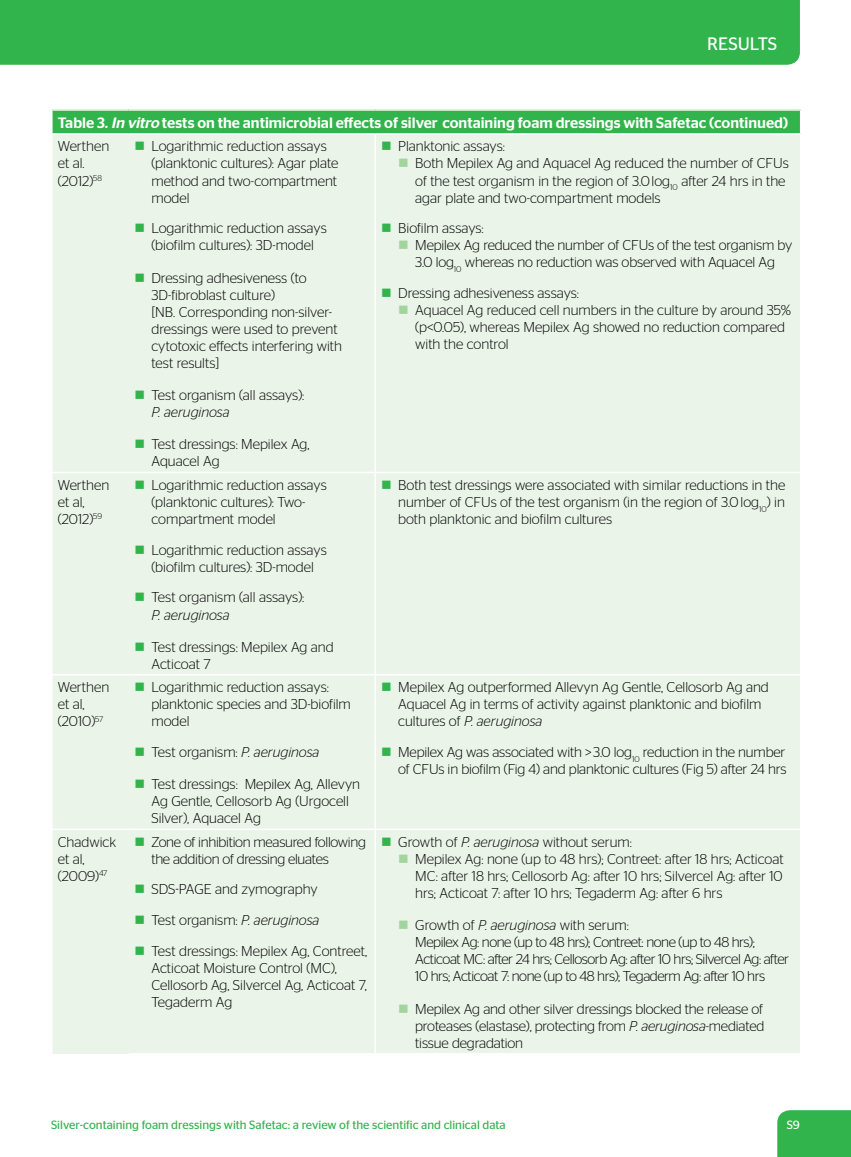
<style>
.page{position:relative;width:851px;height:1157px;background:#fff}
.page>*{position:absolute;margin:0;border:0;box-sizing:border-box;transform-origin:0 0}
.t1{font:18px "Stag Sans";color:#fff}
.t2{font:500 15px "Stag Sans";color:#fff}
.t3{font:300 14.25px/17.1px "Stag Sans";color:#000}
.t4{font:300 14.25px/17.1px "Stag Sans";letter-spacing:-.03em;color:#000}
.t5{font:300 14.25px/17.1px "Stag Sans";letter-spacing:-.02em;color:#000}
.t6{font:italic 300 14.25px "Stag Sans";color:#000}
.t7{font:12px "Stag Sans";color:#32b44c}
.t8{font:12px "Stag Sans";color:#fff}
.s1{font-style:italic}
.s2{color:#32b44c}
.s3{color:#a2d49e}
</style>
<div class="page">
<div style="left:0;top:0;width:799px;height:65px;background:#32b44c"></div>
<div style="left:777px;top:1110px;width:73px;height:47px;background:#32b44c"></div>
<div style="left:52px;top:110px;width:748px;height:24px;background:#32b44c"></div>
<div style="left:128px;top:134px;width:247px;height:338px;background:#eaf4e8"></div>
<div style="left:375px;top:134px;width:425px;height:338px;background:#eaf4e8"></div>
<div style="left:128px;top:472px;width:247px;height:202px;background:#eaf4e8"></div>
<div style="left:375px;top:472px;width:425px;height:202px;background:#eaf4e8"></div>
<div style="left:128px;top:674px;width:247px;height:155px;background:#eaf4e8"></div>
<div style="left:375px;top:674px;width:425px;height:155px;background:#eaf4e8"></div>
<div style="left:128px;top:829px;width:247px;height:224px;background:#eaf4e8"></div>
<div style="left:375px;top:829px;width:425px;height:224px;background:#eaf4e8"></div>
<hr style="left:51px;top:111px;width:2px;height:22px;background:#fff">
<hr style="left:51px;top:109px;width:77px;height:2px;background:#fff">
<hr style="left:128px;top:109px;width:247px;height:2px;background:#fff">
<hr style="left:375px;top:109px;width:426px;height:2px;background:#fff">
<hr style="left:799px;top:473px;width:2px;height:201px;background:#fff">
<hr style="left:374px;top:473px;width:2px;height:201px;background:#fff">
<hr style="left:128px;top:473px;width:1px;height:201px;background:#fff">
<hr style="left:799px;top:135px;width:2px;height:337px;background:#fff">
<hr style="left:374px;top:135px;width:2px;height:337px;background:#fff">
<hr style="left:128px;top:135px;width:1px;height:337px;background:#fff">
<hr style="left:799px;top:675px;width:2px;height:153px;background:#fff">
<hr style="left:374px;top:675px;width:2px;height:153px;background:#fff">
<hr style="left:128px;top:675px;width:1px;height:153px;background:#fff">
<hr style="left:799px;top:830px;width:2px;height:223px;background:#fff">
<hr style="left:374px;top:830px;width:2px;height:223px;background:#fff">
<hr style="left:128px;top:830px;width:1px;height:223px;background:#fff">
<hr style="left:799px;top:111px;width:2px;height:22px;background:#fff">
<div style="left:52px;top:134px;width:76px;height:338px;background:#eaf4e8"></div>
<div style="left:52px;top:472px;width:76px;height:202px;background:#eaf4e8"></div>
<div style="left:52px;top:674px;width:76px;height:155px;background:#eaf4e8"></div>
<div style="left:52px;top:829px;width:76px;height:224px;background:#eaf4e8"></div>
<hr style="left:51px;top:828px;width:77px;height:2px;background:#fff">
<hr style="left:51px;top:830px;width:2px;height:223px;background:#fff">
<hr style="left:128px;top:828px;width:247px;height:2px;background:#fff">
<hr style="left:375px;top:828px;width:426px;height:2px;background:#fff">
<hr style="left:51px;top:674px;width:77px;height:1px;background:#fff">
<hr style="left:51px;top:675px;width:2px;height:153px;background:#fff">
<hr style="left:128px;top:674px;width:247px;height:1px;background:#fff">
<hr style="left:375px;top:674px;width:426px;height:1px;background:#fff">
<hr style="left:51px;top:135px;width:2px;height:337px;background:#fff">
<hr style="left:51px;top:472px;width:77px;height:1px;background:#fff">
<hr style="left:51px;top:473px;width:2px;height:201px;background:#fff">
<hr style="left:128px;top:472px;width:247px;height:1px;background:#fff">
<hr style="left:375px;top:472px;width:426px;height:1px;background:#fff">
<hr style="left:51px;top:133px;width:77px;height:2px;background:#fff">
<hr style="left:128px;top:133px;width:247px;height:2px;background:#fff">
<hr style="left:375px;top:133px;width:426px;height:2px;background:#fff">
<p class="t1" style="left:707px;top:34px;width:72px">RESULTS</p>
<p class="t2" style="left:58px;top:114px;width:731px">Table 3. <span class="s1">In vitro</span> tests on the antimicrobial efects of silver containing foam dressings with Safetac (continued)</p>
<p class="t3" style="left:58px;top:138px;width:53px">Werthen et al. (2012)<sup>58</sup></p>
<p class="t3" style="left:381px;top:138px;width:125px"><span class="s2">■</span> Planktonic assays:</p>
<p class="t3" style="left:151px;top:138px;width:188px;text-indent:-17px"><span class="s2">■</span> Logarithmic reduction assays (planktonic cultures): Agar plate method and two-compartment model</p>
<p class="t3" style="left:134px;top:219px;width:194px;text-align:center"><span class="s2">■</span> Logarithmic reduction assays (biofilm cultures): 3D-model</p>
<p class="t3" style="left:151px;top:269px;width:192px;text-indent:-17px"><span class="s2">■</span> Dressing adhesiveness (to<br>3D-fibroblast culture)<br>[NB. Corresponding non-silver&shy;dressings were used to prevent cytotoxic efects interfering with test results]</p>
<p class="t3" style="left:134px;top:386px;width:171px"><span class="s2">■</span> Test organism (all assays):</p>
<p class="t6" style="left:151px;top:404px;width:80px">P. aeruginosa</p>
<p class="t3" style="left:151px;top:435px;width:160px;text-indent:-17px"><span class="s2">■</span> Test dressings: Mepilex Ag,<br>Aquacel Ag</p>
<p class="t3" style="left:151px;top:476px;width:177px;text-indent:-17px"><span class="s2">■</span> Logarithmic reduction assays (planktonic cultures): Two&shy;compartment model</p>
<p class="t3" style="left:134px;top:541px;width:194px;text-align:center"><span class="s2">■</span> Logarithmic reduction assays (biofilm cultures): 3D-model</p>
<p class="t3" style="left:134px;top:588px;width:171px"><span class="s2">■</span> Test organism (all assays):</p>
<p class="t6" style="left:151px;top:606px;width:80px">P. aeruginosa</p>
<p class="t3" style="left:151px;top:638px;width:184px;text-indent:-17px"><span class="s2">■</span> Test dressings: Mepilex Ag and<br>Acticoat 7</p>
<p class="t3" style="left:151px;top:678px;width:201px;text-indent:-17px"><span class="s2">■</span> Logarithmic reduction assays: planktonic species and 3D-biofilm model</p>
<p class="t3" style="left:134px;top:743px;width:186px"><span class="s2">■</span> Test organism: <span class="s1">P. aeruginosa</span></p>
<p class="t3" style="left:151px;top:775px;width:210px;text-indent:-17px"><span class="s2">■</span> Test dressings: Mepilex Ag, Allevyn<br>Ag Gentle, Cellosorb Ag (Urgocell<br>Silver), Aquacel Ag</p>
<p class="t5" style="left:151px;top:833px;width:216px;text-indent:-17px"><span class="s2">■</span> Zone of inhibition measured following the addition of dressing eluates</p>
<p class="t3" style="left:134px;top:880px;width:185px"><span class="s2">■</span> SDS-PAGE and zymography</p>
<p class="t3" style="left:134px;top:911px;width:186px"><span class="s2">■</span> Test organism: <span class="s1">P. aeruginosa</span></p>
<p class="t3" style="left:151px;top:942px;width:217px;text-indent:-17px"><span class="s2">■</span> Test dressings: Mepilex Ag, Contreet,<br>Acticoat Moisture Control (MC),<br>Cellosorb Ag, Silvercel Ag, Acticoat 7,<br>Tegaderm Ag</p>
<p class="t3" style="left:415px;top:155px;width:375px;text-indent:-17px"><span class="s3">■</span> Both Mepilex Ag and Aquacel Ag reduced the number of CFUs of the test organism in the region of 3.0 log<sub>10</sub> after 24 hrs in the agar plate and two-compartment models</p>
<p class="t3" style="left:381px;top:219px;width:104px"><span class="s2">■</span> Biofilm assays:</p>
<p class="t3" style="left:398px;top:237px;width:395px"><span class="s3">■</span> Mepilex Ag reduced the number of CFUs of the test organism by</p>
<p class="t3" style="left:415px;top:254px;width:361px">3.0 log<sub>10</sub> whereas no reduction was observed with Aquacel Ag</p>
<p class="t3" style="left:381px;top:284px;width:199px"><span class="s2">■</span> Dressing adhesiveness assays:</p>
<p class="t3" style="left:415px;top:301px;width:377px;text-indent:-17px"><span class="s3">■</span> Aquacel Ag reduced cell numbers in the culture by around 35% (p&lt;0.05), whereas Mepilex Ag showed no reduction compared with the control</p>
<p class="t3" style="left:58px;top:476px;width:53px">Werthen et al, (2012)<sup>59</sup></p>
<p class="t3" style="left:398px;top:476px;width:388px;text-align:justify;text-indent:-17px"><span class="s2">■</span> Both test dressings were associated with similar reductions in the number of CFUs of the test organism (in the region of 3.0 log<sub>10</sub>) in both planktonic and biofilm cultures</p>
<p class="t3" style="left:398px;top:678px;width:372px;text-indent:-17px"><span class="s2">■</span> Mepilex Ag outperformed Allevyn Ag Gentle, Cellosorb Ag and<br>Aquacel Ag in terms of activity against planktonic and biofilm cultures of <span class="s1">P. aeruginosa</span></p>
<p class="t3" style="left:381px;top:743px;width:407px;text-align:right"><span class="s2">■</span> Mepilex Ag was associated with &gt;3.0 log<sub>10</sub> reduction in the number of CFUs in biofilm (Fig 4) and planktonic cultures (Fig 5) after 24 hrs</p>
<p class="t3" style="left:58px;top:678px;width:53px">Werthen et al, (2010)<sup>57</sup></p>
<p class="t3" style="left:381px;top:833px;width:252px"><span class="s2">■</span> Growth of <span class="s1">P. aeruginosa</span> without serum:</p>
<p class="t3" style="left:415px;top:850px;width:370px;text-align:justify;text-indent:-17px"><span class="s3">■</span> Mepilex Ag: none (up to 48 hrs); Contreet: after 18 hrs; Acticoat MC: after 18 hrs; Cellosorb Ag: after 10 hrs; Silvercel Ag: after 10 hrs; Acticoat 7: after 10 hrs; Tegaderm Ag: after 6 hrs</p>
<p class="t4" style="left:415px;top:916px;width:375px;text-indent:-17px"><span class="s3">■</span> Growth of <span class="s1">P. aeruginosa</span> with serum:<br>Mepilex Ag: none (up to 48 hrs); Contreet: none (up to 48 hrs); Acticoat MC: after 24 hrs; Cellosorb Ag: after 10 hrs; Silvercel Ag: after 10 hrs; Acticoat 7: none (up to 48 hrs); Tegaderm Ag: after 10 hrs</p>
<p class="t3" style="left:415px;top:999px;width:350px;text-align:justify;text-indent:-17px"><span class="s3">■</span> Mepilex Ag and other silver dressings blocked the release of proteases (elastase), protecting from <span class="s1">P. aeruginosa</span>-mediated tissue degradation</p>
<p class="t3" style="left:58px;top:833px;width:60px">Chadwick et al, (2009)<sup>47</sup></p>
<p class="t7" style="left:51px;top:1118px;width:456px">Silver-containing foam dressings with Safetac: a review of the scientific and clinical data</p>
<p class="t8" style="left:786px;top:1118px;width:15px">S9</p>
</div>
